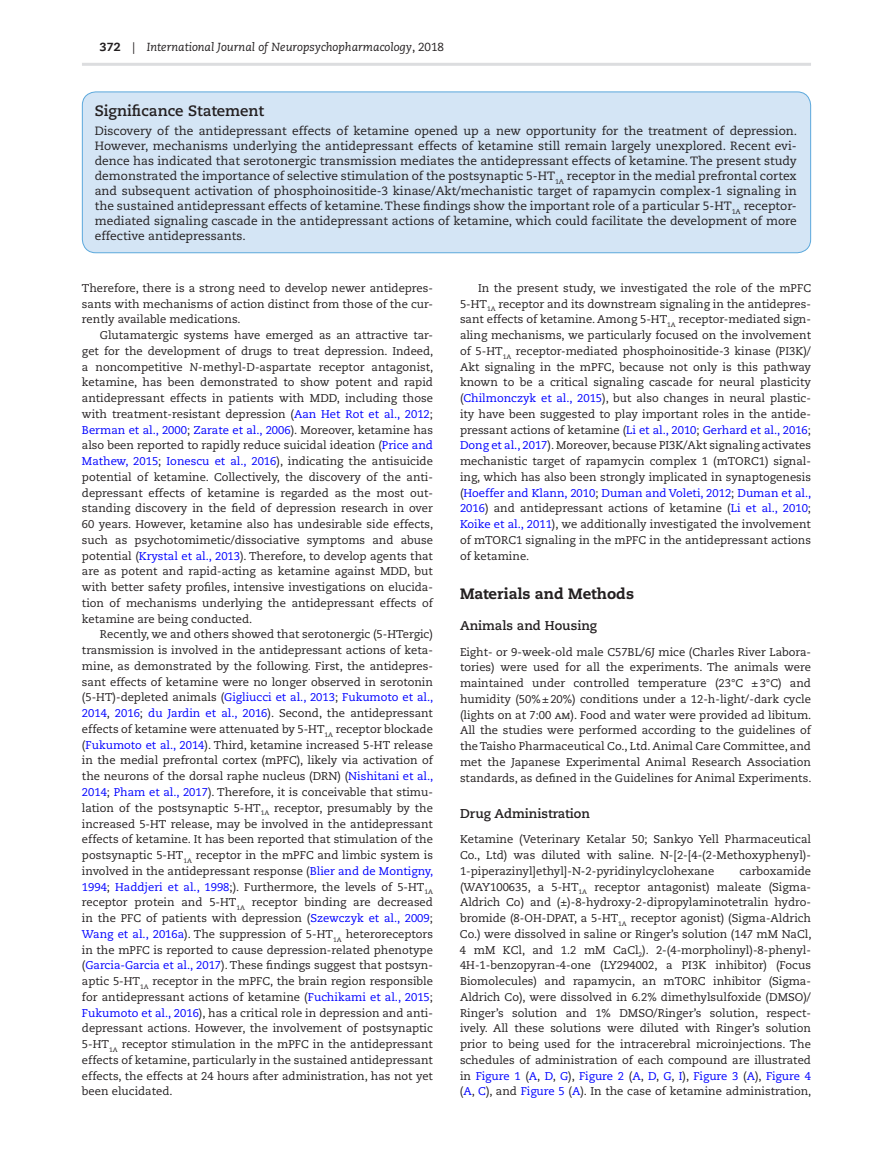
<style>
.page{position:relative;width:893px;height:1174px;background:#fff}
.page>*{position:absolute;margin:0;border:0;box-sizing:border-box;transform-origin:0 0}
.t1{font:700 15px "Caecilia LT Std";color:#231f20}
.t2{font:800 15px "Caecilia LT Std";color:#231f20}
.t3{font:700 12.75px "Caecilia LT Std";color:#231f20}
.t4{font:12px/15px "Caecilia LT Std";color:#231f20;text-align:justify}
.t5{font:italic 11.7px "Caecilia LT Std";color:#231f20}
.t6{font:11.25px/15.8px "Caecilia LT Std";color:#231f20;text-align:justify}
.s1{font-weight:800;font-style:normal}
.s2{font-style:normal}
.s3{font-style:italic}
.s4{color:#00f}
</style>
<div class="page">
<hr style="left:82px;top:63px;width:729px;height:3px;background:#dcdddf">
<div style="left:82px;top:92px;width:729px;height:161px;background:#d4e5f5;border-radius:14px"></div>
<div style="left:82px;top:91px;width:729px;height:162px;border:1px solid #5ba8dc;border-radius:14px"></div>
<p class="t5" style="left:100px;top:40px;width:346px"><span class="s1">372</span> <span class="s2">|</span> International Journal of Neuropsychopharmacology<span class="s2">, 2018</span></p>
<h1 class="t1" style="left:95px;top:102px;width:171px">Significance Statement</h1>
<p class="t4" style="left:95px;top:124px;width:704px">Discovery of the antidepressant effects of ketamine opened up a new opportunity for the treatment of depression.<br>However, mechanisms underlying the antidepressant effects of ketamine still remain largely unexplored. Recent evi&shy;dence has indicated that serotonergic transmission mediates the antidepressant effects of ketamine. The present study demonstrated the importance of selective stimulation of the postsynaptic 5-HT<sub>1A</sub> receptor in the medial prefrontal cortex and subsequent activation of phosphoinositide-3 kinase/Akt/mechanistic target of rapamycin complex-1 signaling in the sustained antidepressant effects of ketamine. These findings show the important role of a particular 5-HT<sub>1A</sub> receptor&shy;mediated signaling cascade in the antidepressant actions of ketamine, which could facilitate the development of more effective antidepressants.</p>
<p class="t6" style="left:82px;top:280px;width:353px">Therefore, there is a strong need to develop newer antidepres&shy;sants with mechanisms of action distinct from those of the cur&shy;rently available medications.</p>
<p class="t6" style="left:82px;top:327px;width:353px;text-indent:18px">Glutamatergic systems have emerged as an attractive tar&shy;get for the development of drugs to treat depression. Indeed, a noncompetitive <span class="s3">N</span>-methyl-D-aspartate receptor antagonist, ketamine, has been demonstrated to show potent and rapid antidepressant effects in patients with MDD, including those with treatment-resistant depression (<span class="s4">Aan Het Rot et al., 2012</span>; <span class="s4">Berman et al., 2000</span>; <span class="s4">Zarate et al., 2006</span>). Moreover, ketamine has also been reported to rapidly reduce suicidal ideation (<span class="s4">Price and Mathew, 2015</span>; <span class="s4">Ionescu et al., 2016</span>), indicating the antisuicide potential of ketamine. Collectively, the discovery of the anti&shy;depressant effects of ketamine is regarded as the most out&shy;standing discovery in the field of depression research in over 60 years. However, ketamine also has undesirable side effects, such as psychotomimetic/dissociative symptoms and abuse potential (<span class="s4">Krystal et al., 2013</span>). Therefore, to develop agents that are as potent and rapid-acting as ketamine against MDD, but with better safety profiles, intensive investigations on elucida&shy;tion of mechanisms underlying the antidepressant effects of ketamine are being conducted.</p>
<p class="t6" style="left:82px;top:627px;width:353px;text-indent:18px">Recently, we and others showed that serotonergic (5-HTergic) transmission is involved in the antidepressant actions of keta&shy;mine, as demonstrated by the following. First, the antidepres&shy;sant effects of ketamine were no longer observed in serotonin (5-HT)-depleted animals (<span class="s4">Gigliucci et al., 2013</span>; <span class="s4">Fukumoto et al., 2014</span>, <span class="s4">2016</span>; <span class="s4">du Jardin et al., 2016</span>). Second, the antidepressant effects of ketamine were attenuated by 5-HT<sub>1A</sub> receptor blockade (<span class="s4">Fukumoto et al., 2014</span>). Third, ketamine increased 5-HT release in the medial prefrontal cortex (mPFC), likely via activation of the neurons of the dorsal raphe nucleus (DRN) (<span class="s4">Nishitani et al., 2014</span>; <span class="s4">Pham et al., 2017</span>). Therefore, it is conceivable that stimu&shy;lation of the postsynaptic 5-HT<sub>1A</sub> receptor, presumably by the increased 5-HT release, may be involved in the antidepressant effects of ketamine. It has been reported that stimulation of the postsynaptic 5-HT<sub>1A</sub> receptor in the mPFC and limbic system is involved in the antidepressant response (<span class="s4">Blier and de Montigny, 1994</span>; <span class="s4">Haddjeri et al., 1998</span>;). Furthermore, the levels of 5-HT<sub>1A </sub>receptor protein and 5-HT<sub>1A</sub> receptor binding are decreased in the PFC of patients with depression (<span class="s4">Szewczyk et al., 2009</span>; <span class="s4">Wang et al., 2016a</span>). The suppression of 5-HT<sub>1A</sub> heteroreceptors in the mPFC is reported to cause depression-related phenotype (<span class="s4">Garcia-Garcia et al., 2017</span>). These findings suggest that postsyn&shy;aptic 5-HT<sub>1A</sub> receptor in the mPFC, the brain region responsible for antidepressant actions of ketamine (<span class="s4">Fuchikami et al., 2015</span>; <span class="s4">Fukumoto et al., 2016</span>), has a critical role in depression and anti&shy;depressant actions. However, the involvement of postsynaptic 5-HT<sub>1A</sub> receptor stimulation in the mPFC in the antidepressant effects of ketamine, particularly in the sustained antidepressant effects, the effects at 24 hours after administration, has not yet been elucidated.</p>
<p class="t6" style="left:460px;top:280px;width:353px;text-indent:18px">In the present study, we investigated the role of the mPFC 5-HT<sub>1A</sub> receptor and its downstream signaling in the antidepres&shy;sant effects of ketamine. Among 5-HT<sub>1A</sub> receptor-mediated sign&shy;aling mechanisms, we particularly focused on the involvement of 5-HT<sub>1A</sub> receptor-mediated phosphoinositide-3 kinase (PI3K)/ Akt signaling in the mPFC, because not only is this pathway known to be a critical signaling cascade for neural plasticity (<span class="s4">Chilmonczyk et al., 2015</span>), but also changes in neural plastic&shy;ity have been suggested to play important roles in the antide&shy;pressant actions of ketamine (<span class="s4">Li et al., 2010</span>; <span class="s4">Gerhard et al., 2016</span>; <span class="s4">Dong et al., 2017</span>). Moreover, because PI3K/Akt signaling activates mechanistic target of rapamycin complex 1 (mTORC1) signal&shy;ing, which has also been strongly implicated in synaptogenesis (<span class="s4">Hoeffer and Klann, 2010</span>; <span class="s4">Duman and Voleti, 2012</span>; <span class="s4">Duman et al., 2016</span>) and antidepressant actions of ketamine (<span class="s4">Li et al., 2010</span>; <span class="s4">Koike et al., 2011</span>), we additionally investigated the involvement of mTORC1 signaling in the mPFC in the antidepressant actions of ketamine.</p>
<h1 class="t2" style="left:460px;top:585px;width:176px">Materials and Methods</h1>
<p class="t3" style="left:460px;top:618px;width:139px">Animals and Housing</p>
<p class="t6" style="left:460px;top:644px;width:353px;text-align:left">Eight- or 9-week-old male C57BL/6J mice (Charles River Labora&shy;tories) were used for all the experiments. The animals were maintained under controlled temperature (23°C ±3°C) and humidity (50%±20%) conditions under a 12-h-light/-dark cycle (lights on at 7:00 am). Food and water were provided ad libitum.<br>All the studies were performed according to the guidelines of the Taisho Pharmaceutical Co., Ltd. Animal Care Committee, and met the Japanese Experimental Animal Research Association standards, as defined in the Guidelines for Animal Experiments.</p>
<p class="t3" style="left:460px;top:805px;width:131px">Drug Administration</p>
<p class="t6" style="left:460px;top:831px;width:353px">Ketamine (Veterinary Ketalar 50; Sankyo Yell Pharmaceutical Co., Ltd) was diluted with saline. N-[2-[4-(2-Methoxyphenyl)- 1-piperazinyl]ethyl]-N-2-pyridinylcyclohexane</p>
<p class="t6" style="left:460px;top:863px;width:353px;text-indent:279px">carboxamide (WAY100635, a 5-HT<sub>1A</sub> receptor antagonist) maleate (Sigma-Aldrich Co) and (±)-8-hydroxy-2-dipropylaminotetralin hydro&shy;bromide (8-OH-DPAT, a 5-HT<sub>1A</sub> receptor agonist) (Sigma-Aldrich Co.) were dissolved in saline or Ringer’s solution (147 mM NaCl, 4 mM KCl, and 1.2 mM CaCl<sub>2</sub>). 2-(4-morpholinyl)-8-phenyl-4H-1-benzopyran-4-one (LY294002, a PI3K inhibitor) (Focus Biomolecules) and rapamycin, an mTORC inhibitor (Sigma-Aldrich Co), were dissolved in 6.2% dimethylsulfoxide (DMSO)/ Ringer’s solution and 1% DMSO/Ringer’s solution, respect&shy;ively. All these solutions were diluted with Ringer’s solution prior to being used for the intracerebral microinjections. The schedules of administration of each compound are illustrated in <span class="s4">Figure 1</span> (<span class="s4">A</span>, <span class="s4">D</span>, <span class="s4">G</span>), <span class="s4">Figure 2</span> (<span class="s4">A</span>, <span class="s4">D</span>, <span class="s4">G</span>, <span class="s4">I</span>), <span class="s4">Figure 3</span> (<span class="s4">A</span>), <span class="s4">Figure 4 </span>(<span class="s4">A</span>, <span class="s4">C</span>), and <span class="s4">Figure 5</span> (<span class="s4">A</span>). In the case of ketamine administration,</p>
</div>
